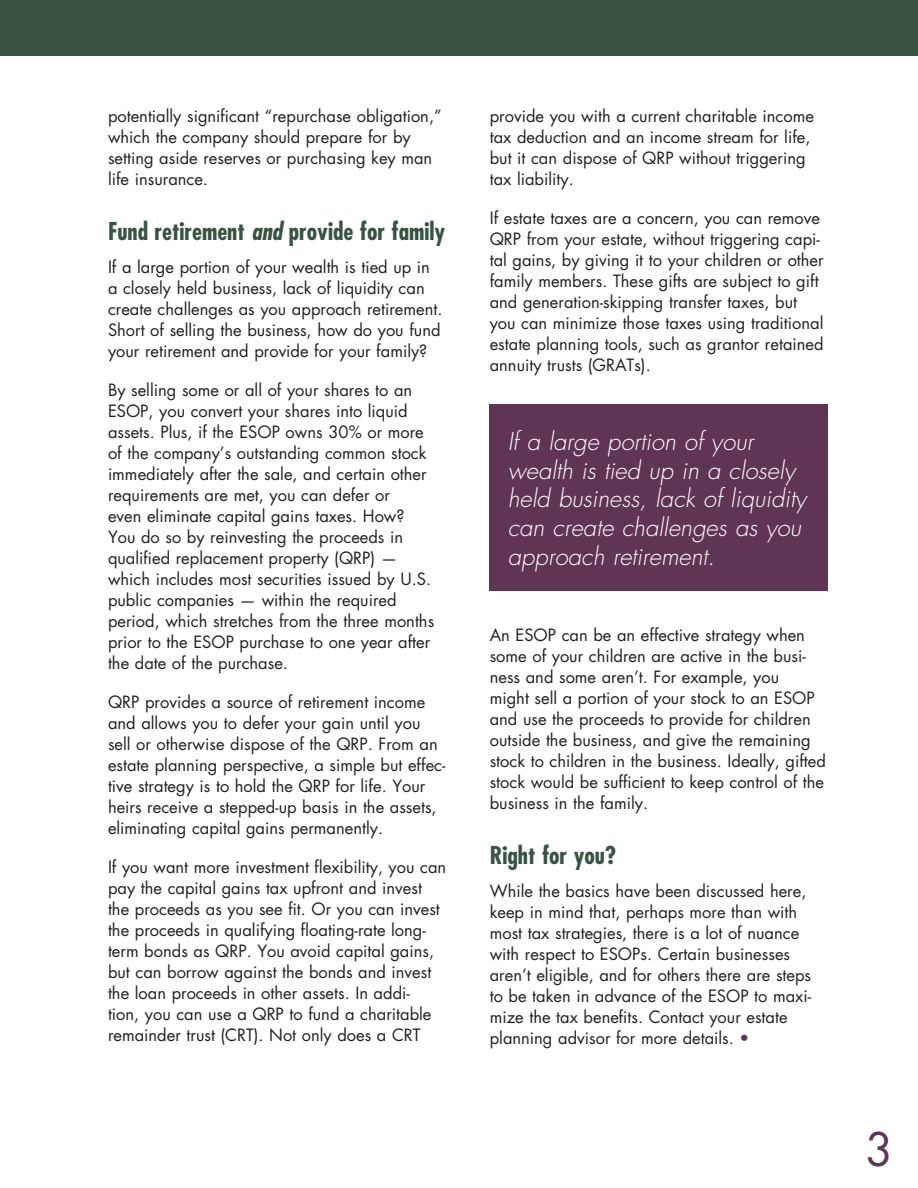
<style>
.page{position:relative;width:918px;height:1188px;background:#fff}
.page>*{position:absolute;margin:0;border:0;box-sizing:border-box;transform-origin:0 0}
.t1{font:45px "Futura Std";color:#5f3553}
.t2{font:italic 300 24px/28.8px "Futura Std";color:#fff}
.t3{font:700 condensed 24px "Futura Std";color:#385441}
.t4{font:16.5px/21px "Futura Std";color:#231f20}
.s1{font-style:italic}
.s2{color:#5f3553}
</style>
<div class="page">
<div style="left:0;top:0;width:918px;height:55px;background:#385441"></div>
<div style="left:490px;top:404px;width:338px;height:187px;background:#5f3553"></div>
<p class="t4" style="left:108px;top:105px;width:335px">potentially significant “repurchase obligation,” which the company should prepare for by setting aside reserves or purchasing key man life insurance.</p>
<h2 class="t3" style="left:108px;top:216px;width:339px">Fund retirement <span class="s1">and</span> provide for family</h2>
<p class="t4" style="left:108px;top:257px;width:336px">If a large portion of your wealth is tied up in a closely held business, lack of liquidity can create challenges as you approach retirement.<br>Short of selling the business, how do you fund your retirement and provide for your family?</p>
<p class="t4" style="left:108px;top:380px;width:328px">By selling some or all of your shares to an ESOP, you convert your shares into liquid assets. Plus, if the ESOP owns 30% or more of the company’s outstanding common stock immediately after the sale, and certain other requirements are met, you can defer or<br>even eliminate capital gains taxes. How?<br>You do so by reinvesting the proceeds in qualified replacement property (QRP) — which includes most securities issued by U.S. public companies — within the required period, which stretches from the three months prior to the ESOP purchase to one year after the date of the purchase.</p>
<p class="t4" style="left:108px;top:692px;width:339px">QRP provides a source of retirement income and allows you to defer your gain until you sell or otherwise dispose of the QRP. From an estate planning perspective, a simple but effec&shy;tive strategy is to hold the QRP for life. Your heirs receive a stepped-up basis in the assets, eliminating capital gains permanently.</p>
<p class="t4" style="left:108px;top:857px;width:340px">If you want more investment flexibility, you can pay the capital gains tax upfront and invest the proceeds as you see fit. Or you can invest the proceeds in qualifying floating-rate long&shy;term bonds as QRP. You avoid capital gains, but can borrow against the bonds and invest the loan proceeds in other assets. In addi-<br>tion, you can use a QRP to fund a charitable remainder trust (CRT). Not only does a CRT</p>
<p class="t4" style="left:490px;top:105px;width:326px">provide you with a current charitable income tax deduction and an income stream for life, but it can dispose of QRP without triggering tax liability.</p>
<p class="t4" style="left:490px;top:207px;width:336px">If estate taxes are a concern, you can remove QRP from your estate, without triggering capi&shy;tal gains, by giving it to your children or other family members. These gifts are subject to gift and generation-skipping transfer taxes, but you can minimize those taxes using traditional estate planning tools, such as grantor retained annuity trusts (GRATs).</p>
<h2 class="t2" style="left:508px;top:427px;width:300px">If a large portion of your wealth is tied up in a closely held business, lack of liquidity can create challenges as you approach retirement.</h2>
<p class="t4" style="left:490px;top:624px;width:338px">An ESOP can be an effective strategy when some of your children are active in the busi&shy;ness and some aren’t. For example, you<br>might sell a portion of your stock to an ESOP and use the proceeds to provide for children outside the business, and give the remaining stock to children in the business. Ideally, gifted stock would be sufficient to keep control of the business in the family.</p>
<h2 class="t3" style="left:490px;top:840px;width:128px">Right for you?</h2>
<p class="t4" style="left:490px;top:881px;width:323px">While the basics have been discussed here, keep in mind that, perhaps more than with most tax strategies, there is a lot of nuance with respect to ESOPs. Certain businesses aren’t eligible, and for others there are steps to be taken in advance of the ESOP to maxi&shy;mize the tax benefits. Contact your estate planning advisor for more details. <span class="s2">•</span></p>
<h1 class="t1" style="left:865px;top:1120px;width:29px">3</h1>
</div>
